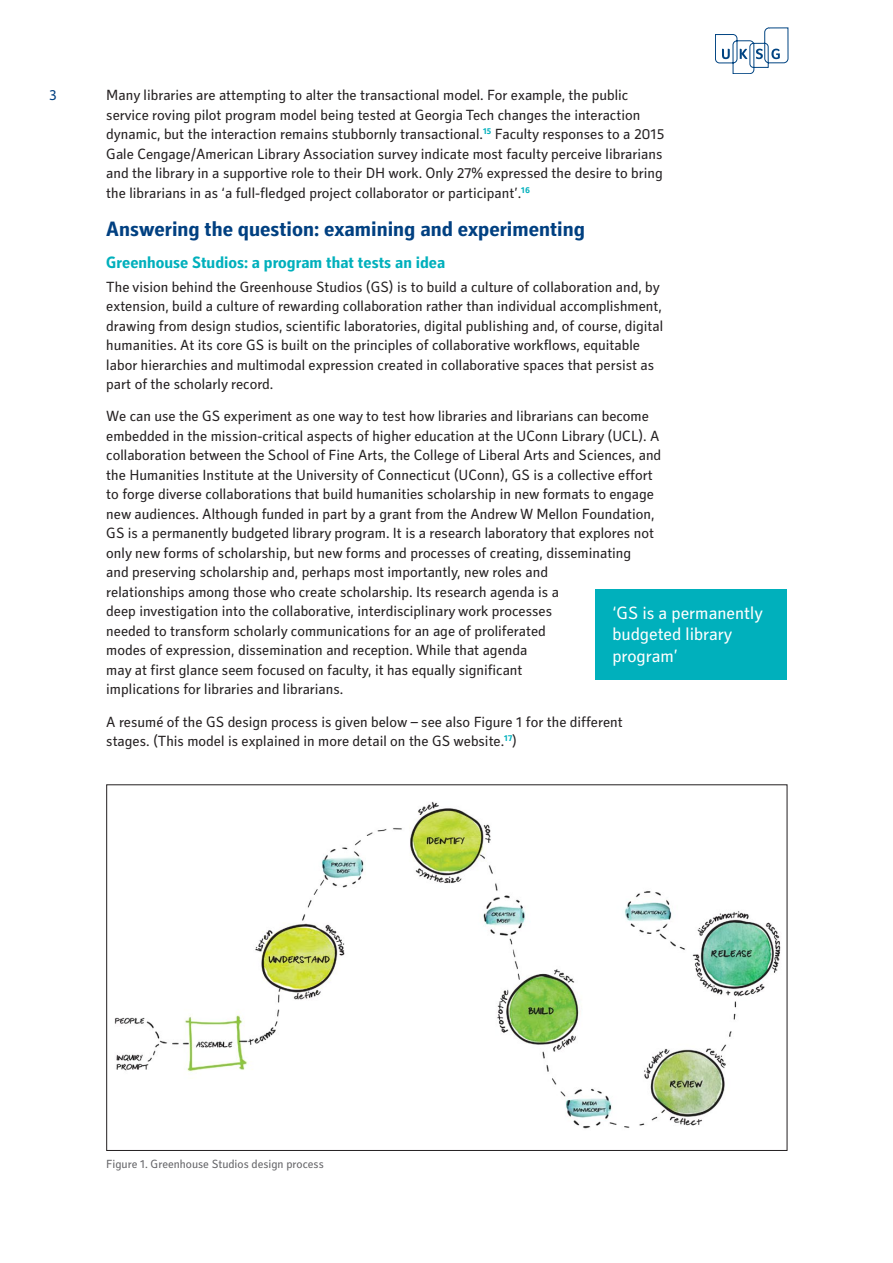
<style>
.page{position:relative;width:893px;height:1263px;background:#fff}
.page>*{position:absolute;margin:0;border:0;box-sizing:border-box;transform-origin:0 0}
.A-Style_Heading{font:700 21px "Secca Std";color:#014081}
.Stand_out_quote{font:18px/21.6px "Secca Std";color:#fff}
.B-Style_Heading{font:700 16.5px "Secca Std";color:#00b0bc}
.Body{font:15px/19.5px "Secca Std";color:#231f20}
.t1{font:15px "Secca Std";color:#014081}
.t2{font:12px "Secca Std";color:#636366}
</style>
<div class="page">
<svg style="left:715px;top:28px;width:73px;height:46px"></svg>
<img style="left:114px;top:801px;width:667px;height:328px">
<div style="left:595px;top:589px;width:192px;height:90px;background:#00b0bc"></div>
<p class="t1" style="left:49px;top:87px;width:9px">3</p>
<p class="Body" style="left:106px;top:86px;width:560px">Many libraries are attempting to alter the transactional model. For example, the public service roving pilot program model being tested at Georgia Tech changes the interaction dynamic, but the interaction remains stubbornly transactional.<sup>15</sup> Faculty responses to a 2015<br>Gale Cengage/American Library Association survey indicate most faculty perceive librarians and the library in a supportive role to their DH work. Only 27% expressed the desire to bring the librarians in as ‘a full-fledged project collaborator or participant’.<sup>16</sup></p>
<p class="A-Style_Heading" style="left:106px;top:217px;width:480px">Answering the question: examining and experimenting</p>
<p class="B-Style_Heading" style="left:106px;top:253px;width:340px">Greenhouse Studios: a program that tests an idea</p>
<p class="Body" style="left:106px;top:277px;width:558px">The vision behind the Greenhouse Studios (GS) is to build a culture of collaboration and, by extension, build a culture of rewarding collaboration rather than individual accomplishment, drawing from design studios, scientific laboratories, digital publishing and, of course, digital humanities. At its core GS is built on the principles of collaborative workflows, equitable labor hierarchies and multimodal expression created in collaborative spaces that persist as part of the scholarly record.</p>
<p class="Body" style="left:106px;top:407px;width:556px">We can use the GS experiment as one way to test how libraries and librarians can become embedded in the mission-critical aspects of higher education at the UConn Library (UCL). A collaboration between the School of Fine Arts, the College of Liberal Arts and Sciences, and the Humanities Institute at the University of Connecticut (UConn), GS is a collective effort to forge diverse collaborations that build humanities scholarship in new formats to engage new audiences. Although funded in part by a grant from the Andrew W Mellon Foundation, GS is a permanently budgeted library program. It is a research laboratory that explores not only new forms of scholarship, but new forms and processes of creating, disseminating<br>and preserving scholarship and, perhaps most importantly, new roles and<br>relationships among those who create scholarship. Its research agenda is a<br>deep investigation into the collaborative, interdisciplinary work processes<br>needed to transform scholarly communications for an age of proliferated<br>modes of expression, dissemination and reception. While that agenda<br>may at first glance seem focused on faculty, it has equally significant<br>implications for libraries and librarians.</p>
<p class="Body" style="left:106px;top:712px;width:518px">A resumé of the GS design process is given below – see also Figure 1 for the different stages. (This model is explained in more detail on the GS website.<sup>17</sup>)</p>
<p class="Stand_out_quote" style="left:612px;top:603px;width:152px">‘GS is a permanently budgeted library program’</p>
<p class="t2" style="left:106px;top:1157px;width:219px">Figure 1. Greenhouse Studios design process</p>
</div>
